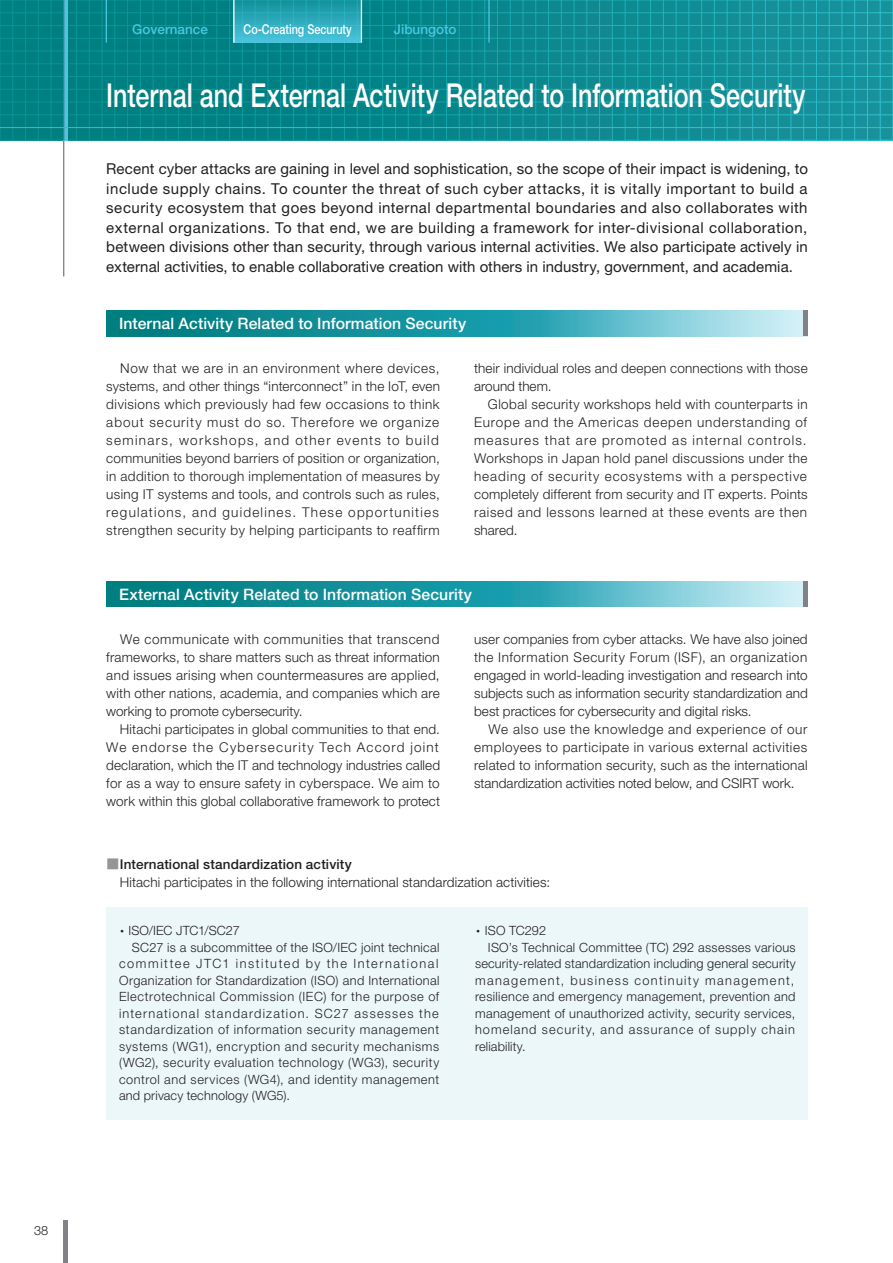
<style>
.page{position:relative;width:893px;height:1263px;background:#fff}
.page>*{position:absolute;margin:0;border:0;box-sizing:border-box;transform-origin:0 0}
.t1{font:500 33px "Helvetica Neue LT Pro";color:#fff;scale:.76 1}
.t2{font:500 15.75px "Helvetica Neue LT Pro";letter-spacing:.005em;color:#fff}
.t3{font:15px/19.5px "Helvetica Neue LT Pro";letter-spacing:.005em;color:#231f20;text-align:justify}
.t4{font:300 13.5px/18px "Helvetica Neue LT Pro";letter-spacing:.01em;color:#231f20;text-align:justify}
.t5{font:500 13.5px "Helvetica Neue LT Pro";color:#4cc6e0}
.t6{font:500 13.5px "Helvetica Neue LT Pro";color:#fff;scale:.8 1}
.t7{font:300 12.75px "Helvetica Neue LT Pro";letter-spacing:.04em;color:#231f20}
.t8{font:300 12.75px "Helvetica Neue LT Pro";letter-spacing:.015em;color:#231f20}
.t9{font:300 12.75px "Helvetica Neue LT Pro";letter-spacing:.06em;color:#231f20}
.t10{font:300 12.75px "Helvetica Neue LT Pro";letter-spacing:.095em;color:#231f20}
.t11{font:300 12.75px "Helvetica Neue LT Pro";letter-spacing:.08em;color:#231f20}
.t12{font:300 12.75px "Helvetica Neue LT Pro";letter-spacing:.125em;color:#231f20}
.t13{font:300 12.75px "Helvetica Neue LT Pro";letter-spacing:.11em;color:#231f20}
.t14{font:300 12.75px "Helvetica Neue LT Pro";letter-spacing:.01em;color:#231f20}
.t15{font:300 12.75px "Helvetica Neue LT Pro";letter-spacing:.005em;color:#231f20}
.t16{font:300 12.75px "Helvetica Neue LT Pro";color:#231f20}
.t17{font:300 12.75px "Helvetica Neue LT Std";color:#231f20}
.s1{font-family:"Koz Go Pr 6 N";font-weight:400;color:#939598}
.s2{font-weight:500}
.s3{font-family:"Koz Go Pr 6 N";font-weight:400}
</style>
<div class="page">
<svg style="left:0;top:0;width:893px;height:141px;background:#0b8a90"></svg>
<hr style="left:64px;top:1220px;width:4px;height:43px;background:#808285">
<hr style="left:63px;top:0;width:1px;height:276px;background:#57585a">
<svg style="left:106px;top:311px;width:698px;height:25px;background:#3aa5af"></svg>
<hr style="left:804px;top:311px;width:4px;height:25px;background:#808285">
<svg style="left:106px;top:581px;width:702px;height:26px;background:#3aa5af"></svg>
<hr style="left:803px;top:581px;width:4px;height:26px;background:#808285">
<div style="left:234px;top:0;width:127px;height:43px;background:linear-gradient(to bottom,#13939c,#4bc5df)"></div>
<svg style="left:64px;top:0;width:4px;height:140px"></svg>
<hr style="left:0;top:127px;width:893px;height:1px;background:#939598">
<hr style="left:233px;top:0;width:1px;height:43px;background:#fff">
<hr style="left:361px;top:0;width:1px;height:43px;background:#fff">
<hr style="left:488px;top:0;width:2px;height:43px;background:#4cc6e0">
<hr style="left:106px;top:0;width:1px;height:43px;background:#4cc6e0">
<div style="left:106px;top:907px;width:702px;height:213px;background:#ecf7fa"></div>
<p class="t17" style="left:34px;top:1223px;width:16px">38</p>
<p class="t5" style="left:132px;top:21px;width:77px">Governance</p>
<p class="t6" style="left:244px;top:21px;width:137px">Co-Creating Securuty</p>
<p class="t5" style="left:394px;top:21px;width:64px">Jibungoto</p>
<h1 class="t1" style="left:106px;top:75px;width:921px">Internal and External Activity Related to Information Security</h1>
<p class="t3" style="left:106px;top:159px;width:703px">Recent cyber attacks are gaining in level and sophistication, so the scope of their impact is widening, to include supply chains. To counter the threat of such cyber attacks, it is vitally important to build a security ecosystem that goes beyond internal departmental boundaries and also collaborates with external organizations. To that end, we are building a framework for inter-divisional collaboration, between divisions other than security, through various internal activities. We also participate actively in external activities, to enable collaborative creation with others in industry, government, and academia.</p>
<p class="t2" style="left:119px;top:314px;width:349px">Internal Activity Related to Information Security</p>
<p class="t4" style="left:106px;top:359px;width:335px;text-indent:14px">Now that we are in an environment where devices, systems, and other things “interconnect” in the IoT, even divisions which previously had few occasions to think about security must do so. Therefore we organize seminars, workshops, and other events to build communities beyond barriers of position or organization, in addition to thorough implementation of measures by using IT systems and tools, and controls such as rules, regulations, and guidelines. These opportunities strengthen security by helping participants to reaffirm</p>
<p class="t4" style="left:474px;top:359px;width:335px">their individual roles and deepen connections with those around them.</p>
<p class="t4" style="left:474px;top:395px;width:335px;text-indent:14px">Global security workshops held with counterparts in Europe and the Americas deepen understanding of measures that are promoted as internal controls.<br>Workshops in Japan hold panel discussions under the heading of security ecosystems with a perspective completely different from security and IT experts. Points raised and lessons learned at these events are then shared.</p>
<p class="t2" style="left:119px;top:585px;width:354px">External Activity Related to Information Security</p>
<p class="t4" style="left:106px;top:630px;width:335px;text-indent:14px">We communicate with communities that transcend frameworks, to share matters such as threat information and issues arising when countermeasures are applied, with other nations, academia, and companies which are working to promote cybersecurity.</p>
<p class="t4" style="left:106px;top:720px;width:335px;text-indent:14px">Hitachi participates in global communities to that end.<br>We endorse the Cybersecurity Tech Accord joint declaration, which the IT and technology industries called for as a way to ensure safety in cyberspace. We aim to work within this global collaborative framework to protect</p>
<p class="t4" style="left:474px;top:630px;width:335px">user companies from cyber attacks. We have also joined the Information Security Forum (ISF), an organization engaged in world-leading investigation and research into subjects such as information security standardization and best practices for cybersecurity and digital risks.</p>
<p class="t4" style="left:474px;top:720px;width:335px;text-indent:15px">We also use the knowledge and experience of our employees to participate in various external activities related to information security, such as the international standardization activities noted below, and CSIRT work.</p>
<p class="t4" style="left:120px;top:855px;width:432px;text-indent:-14px"><span class="s1">■</span><span class="s2">International standardization activity<br></span>Hitachi participates in the following international standardization activities:</p>
<p class="t15" style="left:116px;top:923px;width:125px"><span class="s3">・</span> ISO/IEC JTC1/SC27</p>
<p class="t7" style="left:132px;top:940px;width:309px">SC27 is a subcommittee of the ISO/IEC joint technical</p>
<p class="t12" style="left:119px;top:956px;width:321px">committee JTC1 instituted by the International</p>
<p class="t7" style="left:119px;top:972px;width:322px">Organization for Standardization (ISO) and International</p>
<p class="t7" style="left:119px;top:989px;width:322px">Electrotechnical Commission (IEC) for the purpose of</p>
<p class="t10" style="left:119px;top:1005px;width:321px">international standardization. SC27 assesses the</p>
<p class="t9" style="left:119px;top:1022px;width:322px">standardization of information security management</p>
<p class="t7" style="left:119px;top:1038px;width:322px">systems (WG1), encryption and security mechanisms</p>
<p class="t7" style="left:119px;top:1055px;width:322px">(WG2), security evaluation technology (WG3), security</p>
<p class="t7" style="left:119px;top:1071px;width:322px">control and services (WG4), and identity management</p>
<p class="t14" style="left:119px;top:1088px;width:172px">and privacy technology (WG5).</p>
<p class="t16" style="left:472px;top:923px;width:76px"><span class="s3">・</span> ISO TC292</p>
<p class="t7" style="left:488px;top:939px;width:309px">ISO’s Technical Committee (TC) 292 assesses various</p>
<p class="t8" style="left:475px;top:956px;width:322px">security-related standardization including general security</p>
<p class="t13" style="left:475px;top:972px;width:321px">management, business continuity management,</p>
<p class="t7" style="left:475px;top:989px;width:322px">resilience and emergency management, prevention and</p>
<p class="t7" style="left:475px;top:1005px;width:322px">management of unauthorized activity, security services,</p>
<p class="t11" style="left:475px;top:1022px;width:321px">homeland security, and assurance of supply chain</p>
<p class="t8" style="left:475px;top:1038px;width:52px">reliability.</p>
</div>
